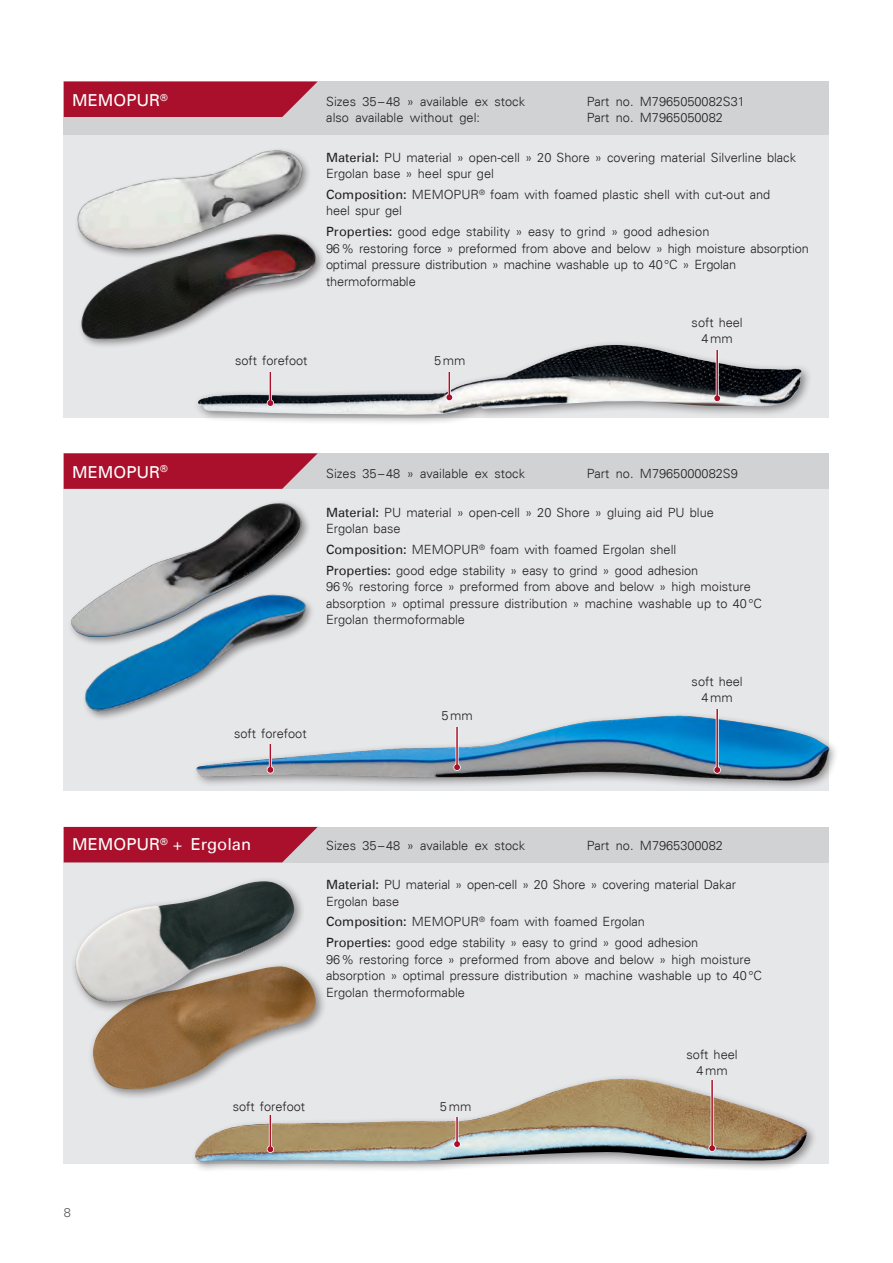
<style>
.page{position:relative;width:893px;height:1263px;background:#fff}
.page>*{position:absolute;margin:0;border:0;box-sizing:border-box;transform-origin:0 0}
.t1{font:16.5px "Univers";color:#fff}
.t2{font:300 12.75px/16.5px "Univers";color:#231f20}
.t3{font:300 12.75px "Univers";color:#57585a}
.s1{font-weight:400}
</style>
<div class="page">
<div style="left:64px;top:453px;width:765px;height:36px;background:#d1d2d4"></div>
<svg style="left:64px;top:453px;width:254px;height:36px;background:#ad1f38"></svg>
<div style="left:64px;top:862px;width:765px;height:302px;background:#e6e7e9"></div>
<div style="left:190px;top:1073px;width:628px;height:100px;background:#231f20;opacity:.5"></div>
<img style="left:195px;top:1079px;width:612px;height:83px">
<div style="left:64px;top:827px;width:765px;height:35px;background:#d1d2d4"></div>
<div style="left:87px;top:961px;width:240px;height:140px;background:#231f20;opacity:.5"></div>
<img style="left:93px;top:966px;width:223px;height:123px">
<div style="left:70px;top:876px;width:235px;height:137px;background:#231f20;opacity:.5"></div>
<img style="left:75px;top:881px;width:219px;height:121px">
<svg style="left:64px;top:827px;width:254px;height:35px;background:#ac1c36"></svg>
<div style="left:64px;top:489px;width:765px;height:301px;background:#e6e7e9"></div>
<img style="left:186px;top:715px;width:650px;height:76px">
<img style="left:84px;top:665px;width:238px;height:78px">
<img style="left:70px;top:502px;width:242px;height:163px">
<div style="left:64px;top:116px;width:765px;height:302px;background:#e6e7e9"></div>
<div style="left:193px;top:339px;width:620px;height:87px;background:#231f20;opacity:.5"></div>
<img style="left:198px;top:345px;width:604px;height:70px">
<img style="left:63px;top:339px;width:366px;height:29px">
<img style="left:63px;top:81px;width:360px;height:263px">
<div style="left:64px;top:82px;width:765px;height:53px;background:#d1d2d4"></div>
<svg style="left:64px;top:82px;width:253px;height:35px;background:#ac1c36"></svg>
<hr style="left:269px;top:372px;width:3px;height:32px;background:#fff">
<div style="left:267px;top:399px;width:7px;height:8px;border:2px solid #fff;border-radius:50%"></div>
<hr style="left:270px;top:372px;width:1px;height:32px;background:#aa0f2b">
<svg style="left:267px;top:400px;width:6px;height:6px"></svg>
<div style="left:446px;top:394px;width:7px;height:7px;border:2px solid #fff;border-radius:50%"></div>
<svg style="left:446px;top:372px;width:6px;height:28px"></svg>
<hr style="left:716px;top:350px;width:3px;height:50px;background:#fff">
<div style="left:714px;top:395px;width:7px;height:7px;border:2px solid #fff;border-radius:50%"></div>
<hr style="left:716px;top:350px;width:2px;height:50px;background:#aa0f2b">
<svg style="left:714px;top:395px;width:6px;height:6px"></svg>
<div style="left:267px;top:766px;width:7px;height:7px;border:2px solid #fff;border-radius:50%"></div>
<svg style="left:267px;top:745px;width:6px;height:28px"></svg>
<hr style="left:456px;top:727px;width:3px;height:41px;background:#fff">
<div style="left:453px;top:764px;width:8px;height:7px;border:2px solid #fff;border-radius:50%"></div>
<hr style="left:456px;top:727px;width:2px;height:41px;background:#aa0f2b">
<svg style="left:454px;top:764px;width:6px;height:6px"></svg>
<hr style="left:716px;top:709px;width:3px;height:62px;background:#fff">
<div style="left:714px;top:766px;width:7px;height:8px;border:2px solid #fff;border-radius:50%"></div>
<hr style="left:716px;top:709px;width:2px;height:62px;background:#aa0f2b">
<svg style="left:714px;top:767px;width:6px;height:6px"></svg>
<hr style="left:269px;top:1115px;width:3px;height:35px;background:#fff">
<div style="left:267px;top:1146px;width:7px;height:7px;border:2px solid #fff;border-radius:50%"></div>
<hr style="left:270px;top:1115px;width:1px;height:35px;background:#aa0f2b">
<svg style="left:267px;top:1146px;width:6px;height:6px"></svg>
<hr style="left:456px;top:1117px;width:3px;height:28px;background:#fff">
<div style="left:453px;top:1140px;width:8px;height:8px;border:2px solid #fff;border-radius:50%"></div>
<hr style="left:456px;top:1117px;width:2px;height:28px;background:#aa0f2b">
<svg style="left:454px;top:1141px;width:6px;height:6px"></svg>
<hr style="left:711px;top:1080px;width:3px;height:69px;background:#fff">
<div style="left:708px;top:1144px;width:8px;height:8px;border:2px solid #fff;border-radius:50%"></div>
<hr style="left:711px;top:1080px;width:2px;height:69px;background:#aa0f2b">
<svg style="left:709px;top:1145px;width:6px;height:6px"></svg>
<p class="t1" style="left:72px;top:90px;width:97px">MEMOPUR<sup>®</sup></p>
<p class="t2" style="left:326px;top:93px;width:200px">Sizes 35–48 » available ex stock</p>
<p class="t2" style="left:587px;top:93px;width:160px">Part no. M7965050082S31</p>
<p class="t2" style="left:326px;top:109px;width:155px">also available without gel:</p>
<p class="t2" style="left:587px;top:109px;width:138px">Part no. M7965050082</p>
<p class="t2" style="left:326px;top:149px;width:471px"><span class="s1">Material:</span> PU material » open-cell » 20 Shore » covering material Silverline black<br>Ergolan base » heel spur gel</p>
<p class="t2" style="left:326px;top:186px;width:446px"><span class="s1">Composition:</span> MEMOPUR<sup>®</sup> foam with foamed plastic shell with cut-out and heel spur gel</p>
<p class="t2" style="left:326px;top:223px;width:484px"><span class="s1">Properties:</span> good edge stability » easy to grind » good adhesion<br>96% restoring force » preformed from above and below » high moisture absorption optimal pressure distribution » machine washable up to 40°C » Ergolan thermoformable</p>
<p class="t2" style="left:235px;top:352px;width:74px">soft forefoot</p>
<p class="t2" style="left:434px;top:352px;width:33px">5mm</p>
<p class="t2" style="left:692px;top:314px;width:53px;text-align:center">soft heel<br>4mm</p>
<p class="t1" style="left:72px;top:461px;width:97px">MEMOPUR<sup>®</sup></p>
<p class="t2" style="left:326px;top:464px;width:200px">Sizes 35–48 » available ex stock</p>
<p class="t2" style="left:587px;top:464px;width:152px">Part no. M7965000082S9</p>
<p class="t2" style="left:326px;top:503px;width:389px"><span class="s1">Material:</span> PU material » open-cell » 20 Shore » gluing aid PU blue<br>Ergolan base</p>
<p class="t2" style="left:326px;top:539px;width:374px;line-height:20.7px"><span class="s1">Composition:</span> MEMOPUR<sup>®</sup> foam with foamed Ergolan shell<br><span class="s1">Properties:</span> good edge stability » easy to grind » good adhesion</p>
<p class="t2" style="left:326px;top:578px;width:437px">96% restoring force » preformed from above and below » high moisture absorption » optimal pressure distribution » machine washable up to 40°C<br>Ergolan thermoformable</p>
<p class="t2" style="left:234px;top:725px;width:74px">soft forefoot</p>
<p class="t2" style="left:441px;top:707px;width:33px">5mm</p>
<p class="t2" style="left:692px;top:673px;width:53px;text-align:center">soft heel<br>4mm</p>
<p class="t1" style="left:72px;top:834px;width:180px">MEMOPUR<sup>®</sup> + Ergolan</p>
<p class="t2" style="left:326px;top:837px;width:200px">Sizes 35–48 » available ex stock</p>
<p class="t2" style="left:587px;top:837px;width:138px">Part no. M7965300082</p>
<p class="t2" style="left:326px;top:876px;width:411px"><span class="s1">Material:</span> PU material » open-cell » 20 Shore » covering material Dakar<br>Ergolan base</p>
<p class="t2" style="left:326px;top:911px;width:374px;line-height:20.7px"><span class="s1">Composition:</span> MEMOPUR<sup>®</sup> foam with foamed Ergolan<br><span class="s1">Properties:</span> good edge stability » easy to grind » good adhesion</p>
<p class="t2" style="left:326px;top:950px;width:437px">96% restoring force » preformed from above and below » high moisture absorption » optimal pressure distribution » machine washable up to 40°C<br>Ergolan thermoformable</p>
<p class="t3" style="left:64px;top:1205px;width:9px">8</p>
<p class="t2" style="left:233px;top:1097px;width:74px">soft forefoot</p>
<p class="t2" style="left:440px;top:1097px;width:33px">5mm</p>
<p class="t2" style="left:686px;top:1045px;width:53px;text-align:center">soft heel<br>4mm</p>
</div>
